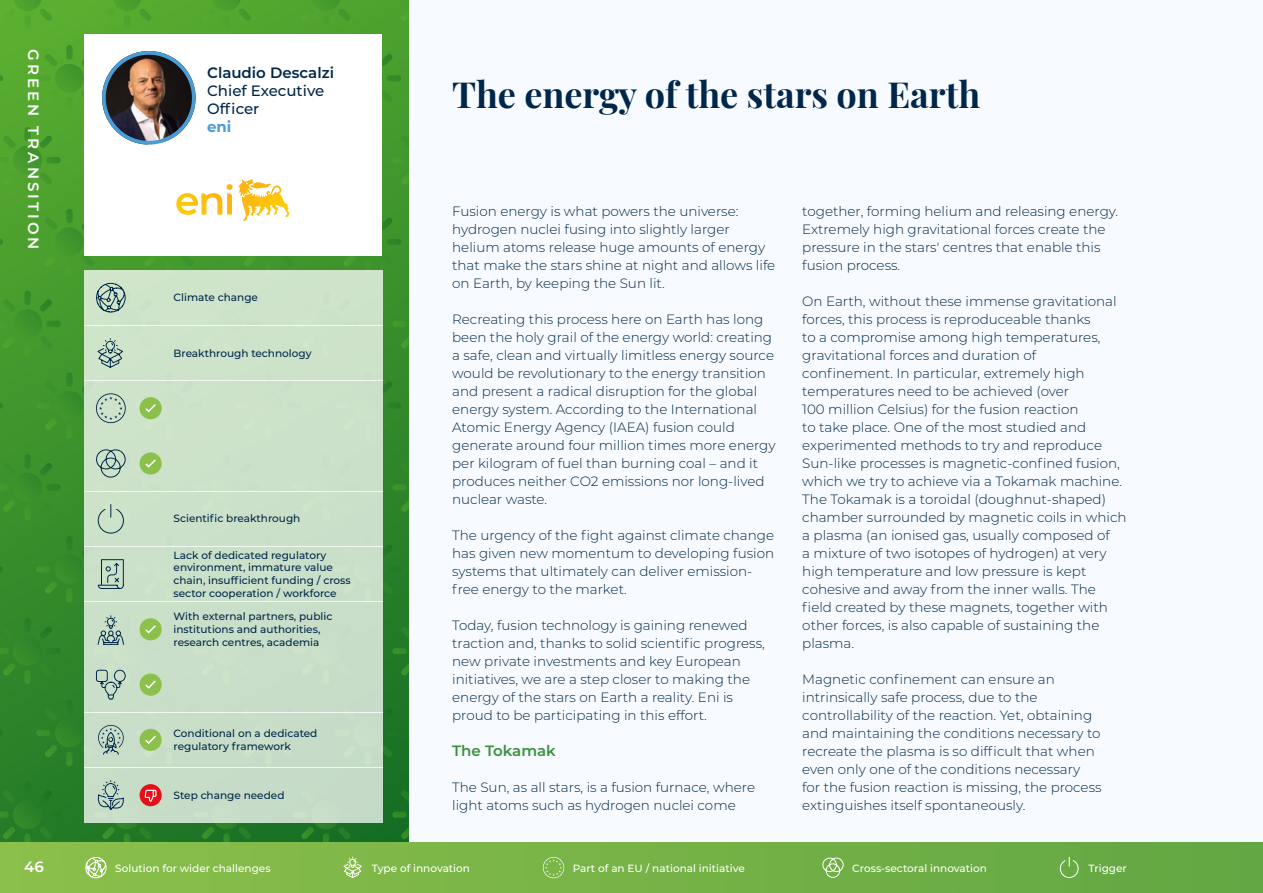
<style>
.page{position:relative;width:1263px;height:893px;background:#f7fafe}
.page>*{position:absolute;margin:0;border:0;box-sizing:border-box;transform-origin:0 0}
.t1{font:700 36px "Playfair Display";color:#002749}
.t2{font:500 15px/18px "Montserrat";color:#002749}
.t3{font:600 15px "Montserrat";letter-spacing:.2em;color:#fff}
.t4{font:600 15px "Montserrat";color:#002749}
.t5{font:600 15px "Montserrat";color:#39923b}
.t6{font:700 15px "Montserrat";color:#4a9cd6}
.t7{font:300 13.5px/18px "Montserrat";color:#002749}
.t8{font:500 10.5px/12.6px "Montserrat";color:#002749}
.t9{font:500 10.5px "Montserrat";color:#fff}
</style>
<div class="page">
<svg style="left:0;top:0;width:408px;height:842px;background:#42972e"></svg>
<svg style="left:0;top:0;width:61px;height:30px;background:#57ab2f"></svg>
<svg style="left:94px;top:0;width:66px;height:30px;background:#54a82e"></svg>
<svg style="left:193px;top:0;width:67px;height:30px;background:#51a52e"></svg>
<svg style="left:293px;top:0;width:66px;height:30px;background:#4da22e"></svg>
<svg style="left:392px;top:0;width:16px;height:30px"></svg>
<svg style="left:0;top:45px;width:3px;height:67px"></svg>
<svg style="left:36px;top:45px;width:48px;height:67px;background:#50a52e"></svg>
<svg style="left:382px;top:45px;width:19px;height:67px"></svg>
<svg style="left:0;top:781px;width:61px;height:61px;background:#277e27"></svg>
<svg style="left:193px;top:823px;width:67px;height:19px"></svg>
<svg style="left:293px;top:823px;width:66px;height:19px"></svg>
<svg style="left:392px;top:781px;width:16px;height:61px"></svg>
<div style="left:0;top:842px;width:1263px;height:51px;background:linear-gradient(to right,#8cc04b,#62a743)"></div>
<div style="left:84px;top:34px;width:298px;height:221px;background:#fff"></div>
<img style="left:102px;top:51px;width:94px;height:94px;border-radius:47px">
<div style="left:102px;top:51px;width:94px;height:94px;border:4px solid #4a9cd6;border-radius:50%"></div>
<svg style="left:0;top:127px;width:408px;height:148px"></svg>
<div style="left:84px;top:270px;width:298px;height:55px;background:#cfe4ca"></div>
<div style="left:84px;top:436px;width:298px;height:55px;background:#cce2c9"></div>
<div style="left:84px;top:602px;width:298px;height:55px;background:#c9dfc9"></div>
<div style="left:84px;top:767px;width:298px;height:56px;background:#c6dcc8"></div>
<svg style="left:0;top:282px;width:408px;height:157px"></svg>
<svg style="left:0;top:449px;width:408px;height:153px"></svg>
<svg style="left:140px;top:784px;width:22px;height:22px"></svg>
<svg style="left:94px;top:780px;width:66px;height:68px"></svg>
<svg style="left:0;top:615px;width:408px;height:151px"></svg>
<svg style="left:36px;top:856px;width:71px;height:37px;background:#91c257"></svg>
<svg style="left:335px;top:856px;width:66px;height:37px;background:#85bb51"></svg>
<svg style="left:543px;top:857px;width:21px;height:21px"></svg>
<svg style="left:822px;top:857px;width:22px;height:21px"></svg>
<svg style="left:1059px;top:856px;width:20px;height:22px"></svg>
<p class="t3" style="left:44px;top:49px;width:202px;rotate:90deg">GREEN TRANSITION</p>
<p class="t3" style="left:24px;top:856px;width:21px">46</p>
<p class="t4" style="left:207px;top:62px;width:128px">Claudio Descalzi</p>
<p class="t2" style="left:207px;top:81px;width:119px">Chief Executive<br>Officer</p>
<p class="t6" style="left:207px;top:116px;width:26px">eni</p>
<p class="t8" style="left:174px;top:291px;width:86px">Climate change</p>
<p class="t8" style="left:174px;top:346px;width:140px">Breakthrough technology</p>
<p class="t8" style="left:174px;top:512px;width:128px">Scientific breakthrough</p>
<p class="t8" style="left:174px;top:548px;width:179px">Lack of dedicated regulatory environment, immature value chain, insufficient funding / cross sector cooperation / workforce</p>
<p class="t8" style="left:174px;top:610px;width:160px">With external partners, public institutions and authorities, research centres, academia</p>
<p class="t8" style="left:174px;top:727px;width:145px">Conditional on a dedicated regulatory framework</p>
<p class="t8" style="left:174px;top:788px;width:112px">Step change needed</p>
<h1 class="t1" style="left:452px;top:66px;width:530px">The energy of the stars on Earth</h1>
<p class="t7" style="left:452px;top:202px;width:325px">Fusion energy is what powers the universe: hydrogen nuclei fusing into slightly larger helium atoms release huge amounts of energy that make the stars shine at night and allows life on Earth, by keeping the Sun lit.</p>
<p class="t7" style="left:452px;top:310px;width:325px">Recreating this process here on Earth has long been the holy grail of the energy world: creating a safe, clean and virtually limitless energy source would be revolutionary to the energy transition and present a radical disruption for the global energy system. According to the International Atomic Energy Agency (IAEA) fusion could generate around four million times more energy per kilogram of fuel than burning coal – and it produces neither CO2 emissions nor long-lived nuclear waste.</p>
<p class="t7" style="left:452px;top:526px;width:324px">The urgency of the fight against climate change has given new momentum to developing fusion systems that ultimately can deliver emission&shy;free energy to the market.</p>
<p class="t7" style="left:452px;top:616px;width:314px">Today, fusion technology is gaining renewed traction and, thanks to solid scientific progress, new private investments and key European initiatives, we are a step closer to making the energy of the stars on Earth a reality. Eni is proud to be participating in this effort.</p>
<p class="t5" style="left:452px;top:740px;width:105px">The Tokamak</p>
<p class="t7" style="left:452px;top:778px;width:304px">The Sun, as all stars, is a fusion furnace, where light atoms such as hydrogen nuclei come</p>
<p class="t7" style="left:802px;top:202px;width:317px">together, forming helium and releasing energy.<br>Extremely high gravitational forces create the pressure in the stars' centres that enable this fusion process.</p>
<p class="t7" style="left:802px;top:292px;width:326px">On Earth, without these immense gravitational forces, this process is reproduceable thanks<br>to a compromise among high temperatures, gravitational forces and duration of confinement. In particular, extremely high temperatures need to be achieved (over<br>100 million Celsius) for the fusion reaction<br>to take place. One of the most studied and experimented methods to try and reproduce Sun-like processes is magnetic-confined fusion, which we try to achieve via a Tokamak machine.<br>The Tokamak is a toroidal (doughnut-shaped) chamber surrounded by magnetic coils in which a plasma (an ionised gas, usually composed of<br>a mixture of two isotopes of hydrogen) at very high temperature and low pressure is kept cohesive and away from the inner walls. The field created by these magnets, together with other forces, is also capable of sustaining the plasma.</p>
<p class="t7" style="left:802px;top:670px;width:301px">Magnetic confinement can ensure an intrinsically safe process, due to the controllability of the reaction. Yet, obtaining and maintaining the conditions necessary to recreate the plasma is so difficult that when even only one of the conditions necessary for the fusion reaction is missing, the process extinguishes itself spontaneously.</p>
<p class="t9" style="left:115px;top:861px;width:157px">Solution for wider challenges</p>
<p class="t9" style="left:372px;top:861px;width:100px">Type of innovation</p>
<p class="t9" style="left:573px;top:861px;width:174px">Part of an EU / national initiative</p>
<p class="t9" style="left:852px;top:861px;width:136px">Cross-sectoral innovation</p>
<p class="t9" style="left:1088px;top:861px;width:40px">Trigger</p>
</div>
